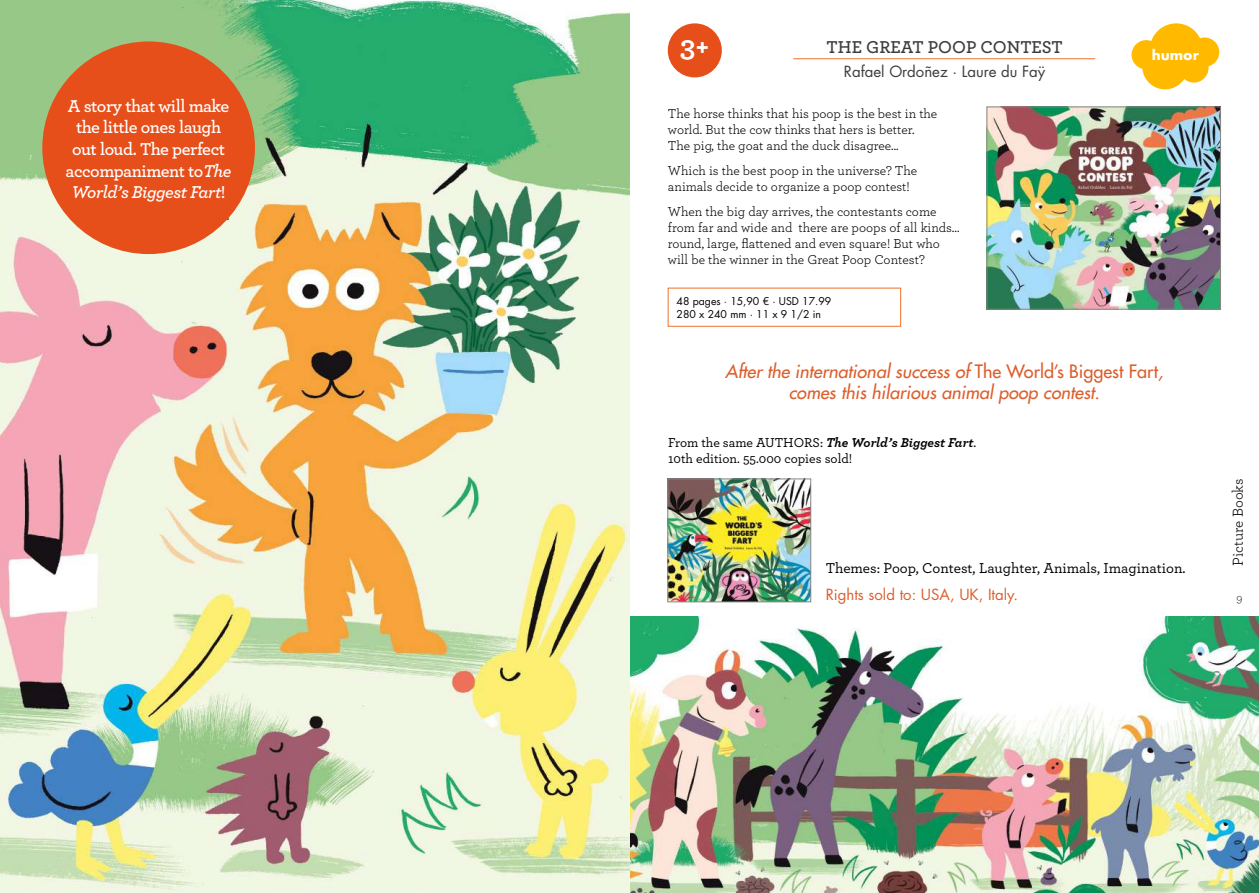
<style>
.page{position:relative;width:1259px;height:893px;background:#fff}
.page>*{position:absolute;margin:0;border:0;box-sizing:border-box;transform-origin:0 0}
.t1{font:700 30px "Archer";color:#fff}
.t2{font:600 18px/21.6px "Archer";letter-spacing:-.025em;color:#fff;text-align:center}
.t3{font:italic 500 18px/21.6px "Futura Std";color:#dd5e2c;text-align:center}
.t4{font:600 18px "Archer";color:#3c3c3b}
.t5{font:500 15px "Archer";color:#000}
.t6{font:15px "Futura Std";color:#dd5e2c}
.t7{font:15px "Futura Std";color:#3c3c3b}
.t8{font:15px "Archer";color:#000}
.t9{font:13.5px/16.2px "Archer";color:#000}
.t10{font:500 13.5px/16.2px "Archer";color:#000}
.t11{font:700 13.5px "Futura";color:#fff}
.t12{font:300 12px "Archer";color:#000}
.t13{font:10.5px/12.6px "Futura Std";color:#000}
.s1{font-style:italic}
.s2{font-style:normal}
.s3{font-weight:700;font-style:italic}
</style>
<div class="page">
<img style="left:629px;top:616px;width:630px;height:277px">
<img style="left:0;top:0;width:629px;height:893px">
<div style="left:42px;top:41px;width:213px;height:213px;background:#e64e1a;border-radius:50%"></div>
<img style="left:670px;top:481px;width:139px;height:119px">
<div style="left:668px;top:479px;width:143px;height:123px;border:1px solid #878787"></div>
<hr style="left:793px;top:58px;width:302px;height:1px;background:#ee712a">
<div style="left:668px;top:23px;width:54px;height:54px;background:#e64e1a;border-radius:50%"></div>
<div style="left:668px;top:288px;width:233px;height:39px;border:1px solid #ee712a"></div>
<img style="left:988px;top:109px;width:230px;height:198px">
<div style="left:986px;top:107px;width:234px;height:202px;border:1px solid #878787"></div>
<svg style="left:1131px;top:23px;width:88px;height:66px"></svg>
<h2 class="t2" style="left:66px;top:94px;width:167px">A story that will make the little ones laugh out loud. The perfect accompaniment to<span class="s1">The<br>World’s Biggest Fart</span>!</h2>
<h1 class="t1" style="left:680px;top:23px;width:31px">3+</h1>
<h2 class="t4" style="left:826px;top:33px;width:238px">THE GREAT POOP CONTEST</h2>
<p class="t7" style="left:844px;top:62px;width:203px">Rafael Ordoñez · Laure du Faÿ</p>
<p class="t9" style="left:668px;top:104px;width:271px">The horse thinks that his poop is the best in the world. But the cow thinks that hers is better.<br>The pig, the goat and the duck disagree...</p>
<p class="t9" style="left:668px;top:162px;width:251px">Which is the best poop in the universe? The animals decide to organize a poop contest!</p>
<p class="t9" style="left:668px;top:202px;width:293px">When the big day arrives, the contestants come from far and wide and there are poops of all kinds… round, large, flattened and even square! But who will be the winner in the Great Poop Contest?</p>
<p class="t13" style="left:676px;top:295px;width:156px">48 pages · 15,90 € · USD 17.99<br>280 x 240 mm · 11 x 9 1/2 in</p>
<p class="t11" style="left:1151px;top:45px;width:49px">humor</p>
<h2 class="t3" style="left:725px;top:361px;width:440px">After the international success of <span class="s2">The World’s Biggest Fart</span>, comes this hilarious animal poop contest.</h2>
<p class="t10" style="left:668px;top:433px;width:309px">From the same AUTHORS: <span class="s3">The World’s Biggest Fart</span>.<br>10th edition. 55.000 copies sold!</p>
<p class="t5" style="left:825px;top:557px;width:361px">Themes: Poop, Contest, Laughter, Animals, Imagination.</p>
<p class="t6" style="left:825px;top:585px;width:194px">Rights sold to: USA, UK, Italy.</p>
<p class="t8" style="left:1227px;top:566px;width:89px;rotate:-90deg">Picture Books</p>
<p class="t12" style="left:1236px;top:590px;width:8px">9</p>
</div>
